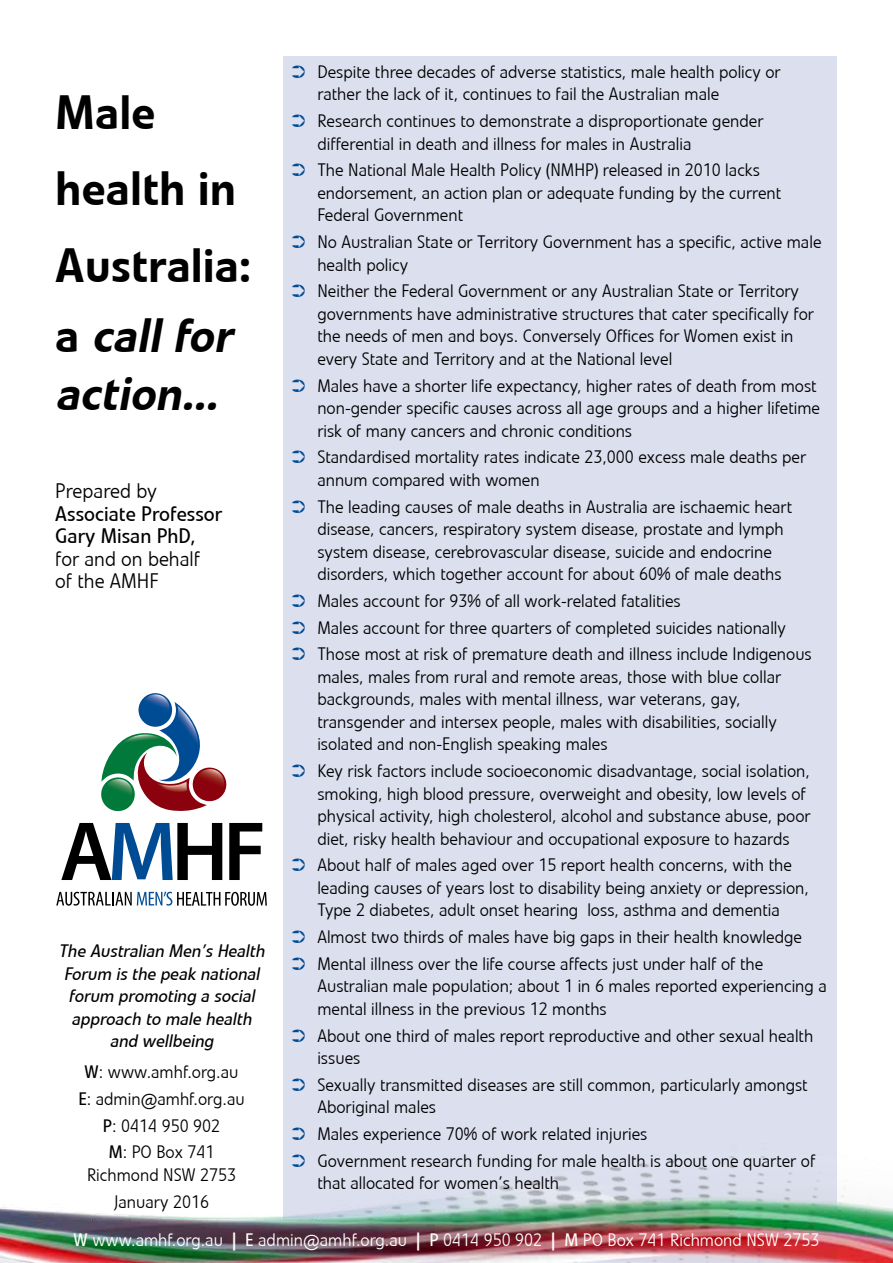
<style>
.page{position:relative;width:893px;height:1263px;background:#fff}
.page>*{position:absolute;margin:0;border:0;box-sizing:border-box;transform-origin:0 0}
.t1{font:500 48px/76.5px "Linotype Veto";color:#000}
.t2{font:italic 500 48px/57.6px "Linotype Veto";color:#000}
.t3{font:300 21px/22.5px "Linotype Veto";color:#000}
.t4{font:21px/22.5px "Linotype Veto";color:#000}
.t5{font:300 18px/22.5px "Linotype Veto";color:#000}
.t6{font:italic 18px/22.5px "Linotype Veto";color:#000;text-align:center}
.t7{font:300 18px "Linotype Veto";color:#fff}
.s1{font-style:normal}
.s2{font-weight:400}
.s3{color:#004c94}
.s4{font-weight:500}
</style>
<div class="page">
<div style="left:283px;top:56px;width:554px;height:1207px;background:#dcdfee"></div>
<svg style="left:101px;top:702px;width:126px;height:110px"></svg>
<img style="left:142px;top:694px;width:27px;height:27px">
<img style="left:175px;top:706px;width:29px;height:64px">
<img style="left:196px;top:769px;width:28px;height:27px">
<img style="left:112px;top:734px;width:55px;height:23px">
<img style="left:104px;top:779px;width:28px;height:27px">
<img style="left:151px;top:780px;width:36px;height:12px">
<svg style="left:56px;top:892px;width:211px;height:14px"></svg>
<svg style="left:61px;top:823px;width:161px;height:57px"></svg>
<svg style="left:229px;top:823px;width:33px;height:57px"></svg>
<img style="left:0;top:1156px;width:893px;height:107px">
<h1 class="t1" style="left:55px;top:74px;width:197px">Male health in<br>Australia:</h1>
<h1 class="t2" style="left:55px;top:307px;width:189px"><span class="s1">a</span> callfor action...</h1>
<p class="t3" style="left:55px;top:480px;width:103px">Prepared by</p>
<p class="t4" style="left:55px;top:503px;width:169px">Associate Professor<br>Gary Misan PhD,</p>
<p class="t3" style="left:55px;top:548px;width:146px">for and on behalf of the AMHF</p>
<p class="t6" style="left:59px;top:940px;width:211px">The Australian Men’s Health<br>Forum is the peak national forum promoting a social approach to male health and wellbeing</p>
<p class="t5" style="left:78px;top:1059px;width:168px;line-height:26.7px;text-align:center"><span class="s2">W</span>: www.amhf.org.au<br><span class="s2">E</span>: admin@amhf.org.au<br><span class="s2">P</span>: 0414 950 902<br><span class="s2">M</span>: PO Box 741</p>
<p class="t5" style="left:87px;top:1161px;width:151px;line-height:26.7px;text-align:center">Richmond NSW 2753<br>January 2016</p>
<p class="t5" style="left:317px;top:61px;width:465px;text-indent:-26px"><span class="s3">➲</span> Despite three decades of adverse statistics, male health policy or rather the lack of it, continues to fail the Australian male</p>
<p class="t5" style="left:317px;top:110px;width:448px;text-indent:-26px"><span class="s3">➲</span> Research continues to demonstrate a disproportionate gender differential in death and illness for males in Australia</p>
<p class="t5" style="left:317px;top:159px;width:465px;text-indent:-26px"><span class="s3">➲</span> The National Male Health Policy (NMHP) released in 2010 lacks endorsement, an action plan or adequate funding by the current<br>Federal Government</p>
<p class="t5" style="left:317px;top:231px;width:506px;text-indent:-26px"><span class="s3">➲</span> No Australian State or Territory Government has a specific, active male health policy</p>
<p class="t5" style="left:317px;top:280px;width:498px;text-indent:-26px"><span class="s3">➲</span> Neither the Federal Government or any Australian State or Territory governments have administrative structures that cater specifically for the needs of men and boys. Conversely Offices for Women exist in every State and Territory and at the National level</p>
<p class="t5" style="left:317px;top:374px;width:504px;text-indent:-26px"><span class="s3">➲</span> Males have a shorter life expectancy, higher rates of death from most non-gender specific causes across all age groups and a higher lifetime risk of many cancers and chronic conditions</p>
<p class="t5" style="left:317px;top:446px;width:490px;text-indent:-26px"><span class="s3">➲</span> Standardised mortality rates indicate 23,000 excess male deaths per annum compared with women</p>
<p class="t5" style="left:317px;top:495px;width:476px;text-indent:-26px"><span class="s3">➲</span> The leading causes of male deaths in Australia are ischaemic heart disease, cancers, respiratory system disease, prostate and lymph system disease, cerebrovascular disease, suicide and endocrine disorders, which together account for about 60% of male deaths</p>
<p class="t5" style="left:292px;top:587px;width:521px;line-height:26.7px"><span class="s3">➲</span> Males account for 93% of all work-related fatalities<br><span class="s3">➲</span> Males account for three quarters of completed suicides nationally<br><span class="s3">➲</span> Those most at risk of premature death and illness include Indigenous</p>
<p class="t5" style="left:317px;top:666px;width:465px">males, males from rural and remote areas, those with blue collar backgrounds, males with mental illness, war veterans, gay, transgender and intersex people, males with disabilities, socially isolated and non-English speaking males</p>
<p class="t5" style="left:317px;top:760px;width:495px;text-indent:-26px"><span class="s3">➲</span> Key risk factors include socioeconomic disadvantage, social isolation, smoking, high blood pressure, overweight and obesity, low levels of physical activity, high cholesterol, alcohol and substance abuse, poor diet, risky health behaviour and occupational exposure to hazards</p>
<p class="t5" style="left:317px;top:854px;width:493px;text-indent:-26px"><span class="s3">➲</span> About half of males aged over 15 report health concerns, with the leading causes of years lost to disability being anxiety or depression,<br>Type 2 diabetes, adult onset hearing loss, asthma and dementia</p>
<p class="t5" style="left:292px;top:924px;width:512px;line-height:26.7px"><span class="s3">➲</span> Almost two thirds of males have big gaps in their health knowledge <span class="s3">➲</span> Mental illness over the life course affects just under half of the</p>
<p class="t5" style="left:317px;top:975px;width:511px">Australian male population; about 1 in 6 males reported experiencing a mental illness in the previous 12 months</p>
<p class="t5" style="left:317px;top:1024px;width:497px;text-indent:-26px"><span class="s3">➲</span> About one third of males report reproductive and other sexual health issues</p>
<p class="t5" style="left:317px;top:1074px;width:492px;text-indent:-26px"><span class="s3">➲</span> Sexually transmitted diseases are still common, particularly amongst<br>Aboriginal males</p>
<p class="t5" style="left:292px;top:1121px;width:525px;line-height:26.7px"><span class="s3">➲</span> Males experience 70% of work related injuries<br><span class="s3">➲</span> Government research funding for male health is about one quarter of</p>
<p class="t5" style="left:317px;top:1172px;width:243px">that allocated for women’s health</p>
<p class="t7" style="left:74px;top:1229px;width:747px"><span class="s2">W</span> www.amhf.org.au <span class="s4">|</span> <span class="s2">E</span> admin@amhf.org.au <span class="s4">|</span> <span class="s2">P</span> 0414 950 902 <span class="s4">|</span> <span class="s2">M</span> PO Box 741 Richmond NSW 2753</p>
</div>
